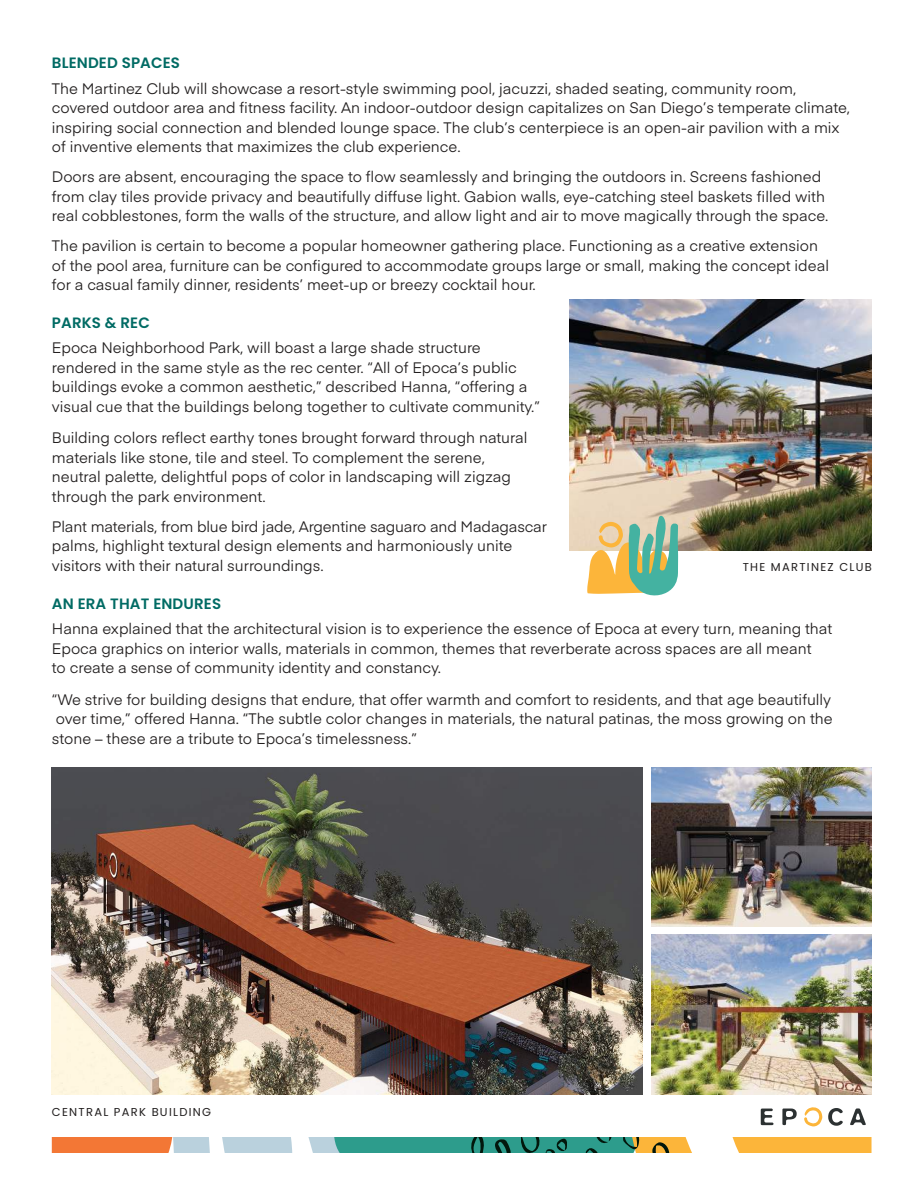
<style>
.page{position:relative;width:918px;height:1188px;background:#fff}
.page>*{position:absolute;margin:0;border:0;box-sizing:border-box;transform-origin:0 0}
.t1{font:15px/19.5px "Eina 01";color:#221f1f}
.t2{font:600 15px "Poppins";letter-spacing:.01em;color:#006b64}
.t3{font:11.55px "Poppins";letter-spacing:.11em;color:#221f1f}
</style>
<div class="page">
<svg style="left:52px;top:1084px;width:820px;height:69px"></svg>
<img style="left:52px;top:767px;width:591px;height:328px">
<img style="left:570px;top:299px;width:302px;height:251px">
<img style="left:652px;top:767px;width:220px;height:160px">
<img style="left:652px;top:935px;width:220px;height:160px">
<svg style="left:587px;top:516px;width:91px;height:80px;background:#b7c18f"></svg>
<p class="t2" style="left:52px;top:56px;width:130px">BLENDED SPACES</p>
<p class="t1" style="left:52px;top:80px;width:800px">The Martinez Club will showcase a resort-style swimming pool, jacuzzi, shaded seating, community room, covered outdoor area and fitness facility. An indoor-outdoor design capitalizes on San Diego’s temperate climate, inspiring social connection and blended lounge space. The club’s centerpiece is an open-air pavilion with a mix of inventive elements that maximizes the club experience.</p>
<p class="t1" style="left:52px;top:168px;width:778px">Doors are absent, encouraging the space to flow seamlessly and bringing the outdoors in. Screens fashioned from clay tiles provide privacy and beautifully diffuse light. Gabion walls, eye-catching steel baskets filled with real cobblestones, form the walls of the structure, and allow light and air to move magically through the space.</p>
<p class="t1" style="left:52px;top:237px;width:779px">The pavilion is certain to become a popular homeowner gathering place. Functioning as a creative extension of the pool area, furniture can be configured to accommodate groups large or small, making the concept ideal for a casual family dinner, residents’ meet-up or breezy cocktail hour.</p>
<p class="t2" style="left:52px;top:316px;width:99px">PARKS &amp; REC</p>
<p class="t1" style="left:52px;top:340px;width:490px">Epoca Neighborhood Park, will boast a large shade structure rendered in the same style as the rec center. “All of Epoca’s public buildings evoke a common aesthetic,” described Hanna, “offering a visual cue that the buildings belong together to cultivate community.”</p>
<p class="t1" style="left:52px;top:430px;width:477px">Building colors reflect earthy tones brought forward through natural materials like stone, tile and steel. To complement the serene, neutral palette, delightful pops of color in landscaping will zigzag through the park environment.</p>
<p class="t1" style="left:52px;top:518px;width:497px">Plant materials, from blue bird jade, Argentine saguaro and Madagascar palms, highlight textural design elements and harmoniously unite visitors with their natural surroundings.</p>
<p class="t2" style="left:52px;top:597px;width:171px">AN ERA THAT ENDURES</p>
<p class="t1" style="left:52px;top:621px;width:782px">Hanna explained that the architectural vision is to experience the essence of Epoca at every turn, meaning that<br>Epoca graphics on interior walls, materials in common, themes that reverberate across spaces are all meant<br>to create a sense of community identity and constancy.</p>
<p class="t1" style="left:52px;top:691px;width:782px;text-align:justify">“We strive for building designs that endure, that offer warmth and comfort to residents, and that age beautifully over time,” offered Hanna. “The subtle color changes in materials, the natural patinas, the moss growing on the stone – these are a tribute to Epoca’s timelessness.”</p>
<p class="t3" style="left:743px;top:563px;width:131px">THE MARTINEZ CLUB</p>
<p class="t3" style="left:52px;top:1108px;width:161px">CENTRAL PARK BUILDING</p>
</div>
